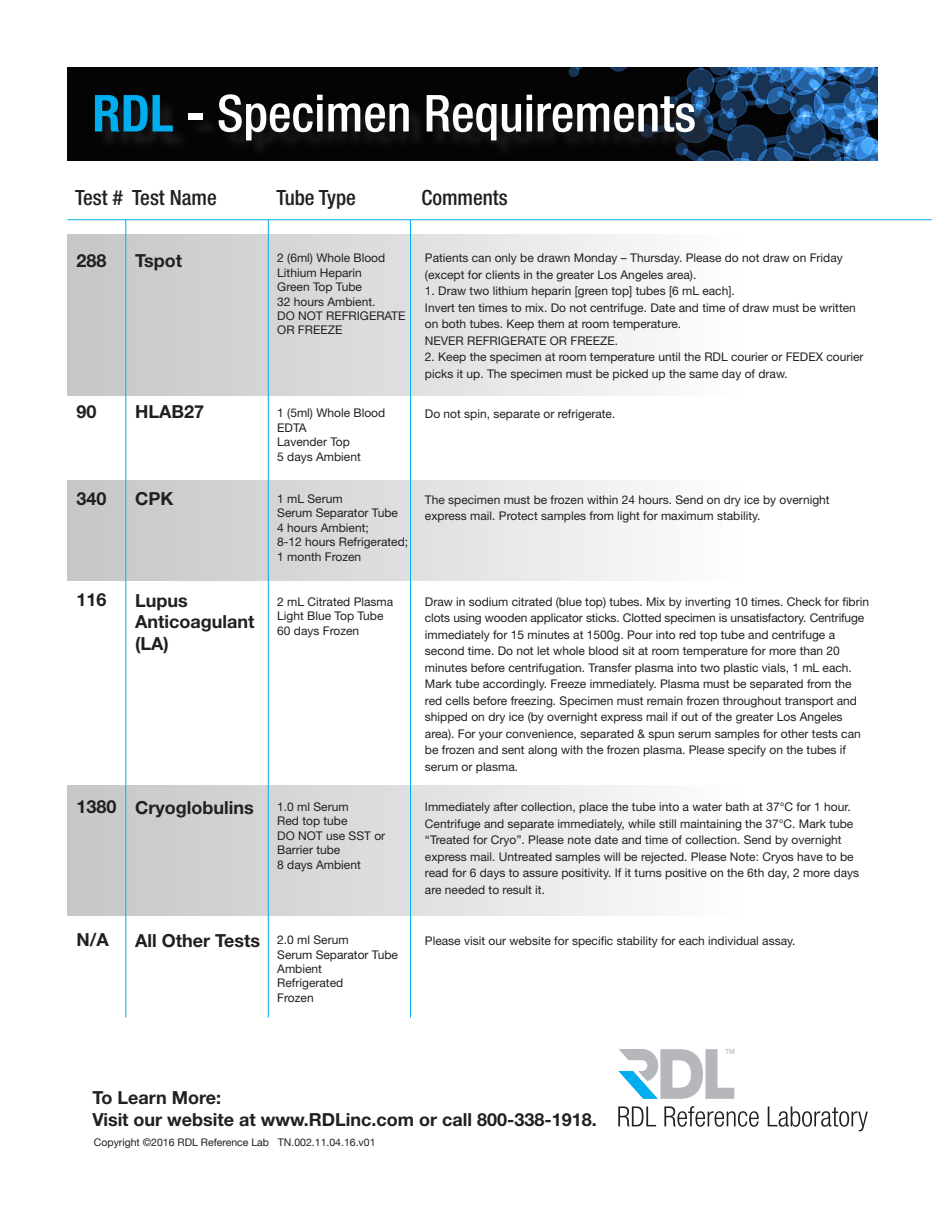
<style>
.page{position:relative;width:945px;height:1215px;background:#fff}
.page>*{position:absolute;margin:0;border:0;box-sizing:border-box;transform-origin:0 0}
.t1{font:500 condensed 51px "Helvetica Neue";color:#fff}
.t2{font:500 condensed 21px "Helvetica Neue";color:#231f20}
.t3{font:700 18px "Helvetica Neue";color:#231f20}
.t4{font:12px/16.5px "Helvetica Neue";color:#231f20}
.t5{font:10.5px "Helvetica Neue";color:#231f20}
.s1{font-weight:700;color:#00aeef}
.s2{font-weight:700}
</style>
<div class="page">
<div style="left:68px;top:786px;width:864px;height:129px;background:linear-gradient(to right,#c5c6c9,#fff)"></div>
<div style="left:68px;top:480px;width:864px;height:100px;background:linear-gradient(to right,#c5c6c9,#fff)"></div>
<div style="left:68px;top:234px;width:864px;height:162px;background:linear-gradient(to right,#c5c6c9,#fff)"></div>
<img style="left:68px;top:68px;width:810px;height:92px">
<svg style="left:98px;top:97px;width:615px;height:62px;background:#0b0b0d"></svg>
<hr style="left:125px;top:219px;width:1px;height:798px;background:#00aeef">
<hr style="left:268px;top:220px;width:1px;height:797px;background:#00aeef">
<hr style="left:410px;top:220px;width:1px;height:797px;background:#00aeef">
<svg style="left:618px;top:1049px;width:116px;height:50px"></svg>
<svg style="left:618px;top:1106px;width:38px;height:20px"></svg>
<svg style="left:664px;top:1106px;width:95px;height:21px"></svg>
<svg style="left:768px;top:1106px;width:100px;height:25px"></svg>
<hr style="left:68px;top:219px;width:864px;height:1px;background:#00aeef">
<p class="t1" style="left:92px;top:83px;width:605px"><span class="s1">RDL</span> <span class="s2">-</span> Specimen Requirements</p>
<p class="t2" style="left:75px;top:185px;width:143px">Test # Test Name</p>
<p class="t2" style="left:277px;top:185px;width:81px">Tube Type</p>
<p class="t2" style="left:421px;top:185px;width:88px">Comments</p>
<p class="t3" style="left:76px;top:249px;width:32px">288</p>
<p class="t3" style="left:135px;top:249px;width:49px">Tspot</p>
<p class="t3" style="left:76px;top:400px;width:22px">90</p>
<p class="t3" style="left:135px;top:400px;width:71px">HLAB27</p>
<p class="t3" style="left:76px;top:487px;width:32px">340</p>
<p class="t3" style="left:135px;top:488px;width:40px">CPK</p>
<p class="t3" style="left:76px;top:588px;width:32px">116</p>
<p class="t3" style="left:135px;top:589px;width:54px">Lupus</p>
<p class="t3" style="left:135px;top:611px;width:121px">Anticoagulant</p>
<p class="t3" style="left:135px;top:632px;width:35px">(LA)</p>
<p class="t3" style="left:76px;top:795px;width:42px">1380</p>
<p class="t3" style="left:135px;top:796px;width:120px">Cryoglobulins</p>
<p class="t4" style="left:277px;top:251px;width:110px;line-height:14.4px">2 (6ml) Whole Blood<br>Lithium Heparin</p>
<p class="t4" style="left:277px;top:278px;width:86px">Green Top Tube</p>
<p class="t4" style="left:277px;top:293px;width:100px">32 hours Ambient.</p>
<p class="t4" style="left:277px;top:308px;width:130px;line-height:14.4px">DO NOT REFRIGERATE<br>OR FREEZE</p>
<p class="t4" style="left:277px;top:406px;width:110px;line-height:14.4px">1 (5ml) Whole Blood<br>EDTA</p>
<p class="t4" style="left:277px;top:434px;width:74px">Lavender Top</p>
<p class="t4" style="left:277px;top:448px;width:85px">5 days Ambient</p>
<p class="t4" style="left:277px;top:490px;width:67px">1 mL Serum</p>
<p class="t4" style="left:277px;top:505px;width:122px">Serum Separator Tube</p>
<p class="t4" style="left:277px;top:519px;width:93px">4 hours Ambient;</p>
<p class="t4" style="left:277px;top:533px;width:132px">8-12 hours Refrigerated;</p>
<p class="t4" style="left:277px;top:548px;width:86px">1 month Frozen</p>
<p class="t4" style="left:277px;top:593px;width:118px">2 mL Citrated Plasma</p>
<p class="t4" style="left:277px;top:608px;width:108px">Light Blue Top Tube</p>
<p class="t4" style="left:277px;top:622px;width:84px">60 days Frozen</p>
<p class="t4" style="left:277px;top:798px;width:73px">1.0 ml Serum</p>
<p class="t4" style="left:277px;top:813px;width:72px">Red top tube</p>
<p class="t4" style="left:277px;top:828px;width:110px;line-height:14.4px">DO NOT use SST or<br>Barrier tube</p>
<p class="t4" style="left:277px;top:856px;width:85px">8 days Ambient</p>
<p class="t4" style="left:425px;top:250px;width:419px">Patients can only be drawn Monday – Thursday. Please do not draw on Friday (except for clients in the greater Los Angeles area).</p>
<p class="t4" style="left:425px;top:283px;width:311px">1. Draw two lithium heparin [green top] tubes [6 mL each].</p>
<p class="t4" style="left:425px;top:299px;width:432px">Invert ten times to mix. Do not centrifuge. Date and time of draw must be written on both tubes. Keep them at room temperature.</p>
<p class="t4" style="left:425px;top:332px;width:195px">NEVER REFRIGERATE OR FREEZE.</p>
<p class="t4" style="left:425px;top:349px;width:440px">2. Keep the specimen at room temperature until the RDL courier or FEDEX courier picks it up. The specimen must be picked up the same day of draw.</p>
<p class="t4" style="left:425px;top:406px;width:192px">Do not spin, separate or refrigerate.</p>
<p class="t4" style="left:425px;top:491px;width:406px">The specimen must be frozen within 24 hours. Send on dry ice by overnight</p>
<p class="t4" style="left:425px;top:508px;width:337px">express mail. Protect samples from light for maximum stability.</p>
<p class="t4" style="left:425px;top:593px;width:446px">Draw in sodium citrated (blue top) tubes. Mix by inverting 10 times. Check for fibrin clots using wooden applicator sticks. Clotted specimen is unsatisfactory. Centrifuge immediately for 15 minutes at 1500g. Pour into red top tube and centrifuge a</p>
<p class="t4" style="left:425px;top:643px;width:417px">second time. Do not let whole blood sit at room temperature for more than 20</p>
<p class="t4" style="left:425px;top:659px;width:437px">minutes before centrifugation. Transfer plasma into two plastic vials, 1 mL each.<br>Mark tube accordingly. Freeze immediately. Plasma must be separated from the red cells before freezing. Specimen must remain frozen throughout transport and shipped on dry ice (by overnight express mail if out of the greater Los Angeles area). For your convenience, separated &amp; spun serum samples for other tests can be frozen and sent along with the frozen plasma. Please specify on the tubes if serum or plasma.</p>
<p class="t4" style="left:425px;top:799px;width:430px">Immediately after collection, place the tube into a water bath at 37°C for 1 hour.<br>Centrifuge and separate immediately, while still maintaining the 37°C. Mark tube “Treated for Cryo”. Please note date and time of collection. Send by overnight</p>
<p class="t4" style="left:425px;top:848px;width:436px">express mail. Untreated samples will be rejected. Please Note: Cryos have to be read for 6 days to assure positivity. If it turns positive on the 6th day, 2 more days are needed to result it.</p>
<p class="t3" style="left:76px;top:929px;width:34px">N/A</p>
<p class="t3" style="left:135px;top:929px;width:126px">All Other Tests</p>
<p class="t4" style="left:277px;top:932px;width:73px">2.0 ml Serum</p>
<p class="t4" style="left:277px;top:946px;width:122px">Serum Separator Tube</p>
<p class="t4" style="left:277px;top:960px;width:46px">Ambient</p>
<p class="t4" style="left:277px;top:975px;width:67px">Refrigerated</p>
<p class="t4" style="left:277px;top:989px;width:38px">Frozen</p>
<p class="t4" style="left:425px;top:932px;width:372px">Please visit our website for specific stability for each individual assay.</p>
<p class="t3" style="left:92px;top:1086px;width:130px">To Learn More:</p>
<p class="t3" style="left:92px;top:1109px;width:506px">Visit our website at www.RDLinc.com or call 800-338-1918.</p>
<p class="t5" style="left:94px;top:1134px;width:283px">Copyright ©2016 RDL Reference Lab TN.002.11.04.16.v01</p>
</div>
